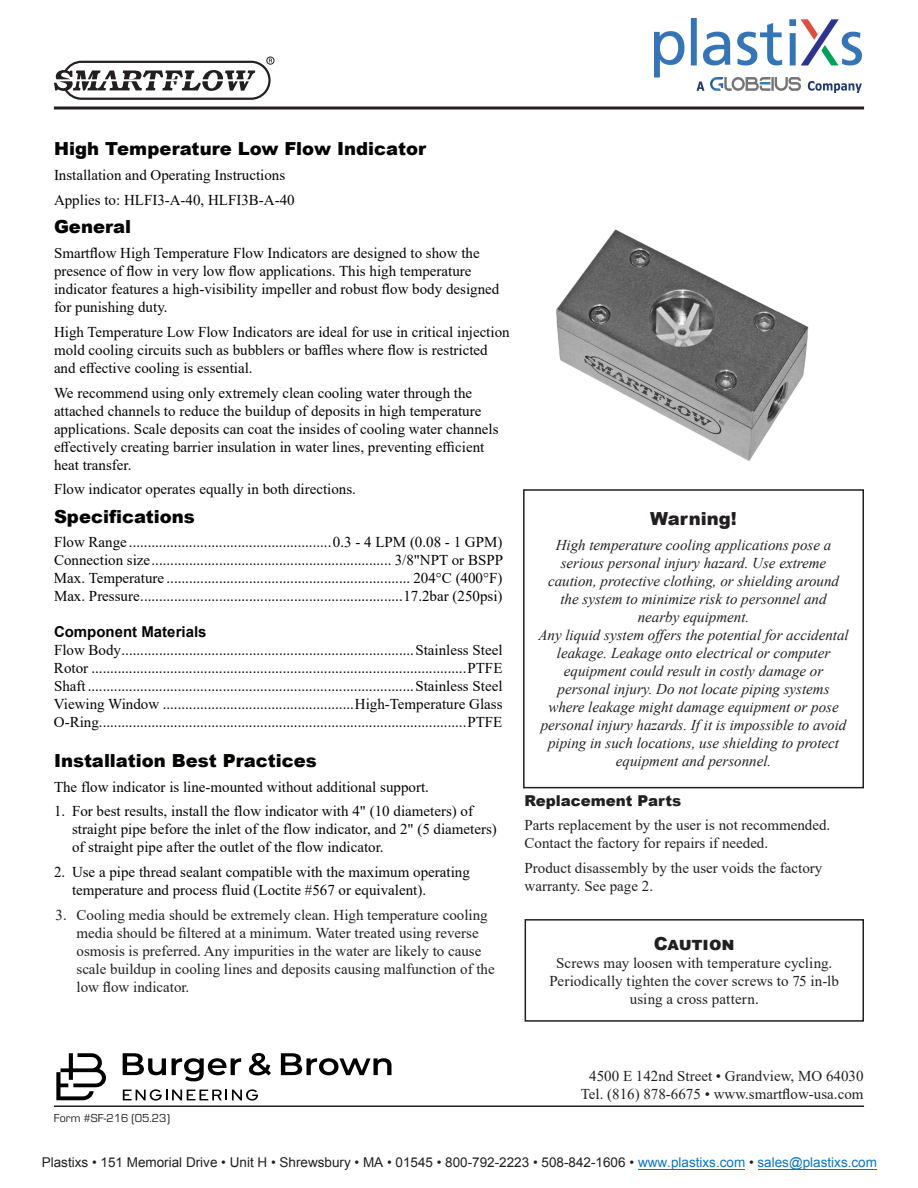
<style>
.page{position:relative;width:918px;height:1188px;background:#fff}
.page>*{position:absolute;margin:0;border:0;box-sizing:border-box;transform-origin:0 0}
.t1{font:900 18px "Arial";color:#040503}
.t2{font:900 18px "Arial";color:#231f20}
.t3{font:15px/18px "Times New Roman";color:#040503}
.t4{font:15px/18px "Times New Roman";color:#231f20}
.t5{font:italic 15px/18px "Times New Roman";color:#231f20;text-align:center}
.t6{font:700 15px "Arial";color:#040503}
.t7{font:900 15px "Arial";color:#231f20}
.t8{font:13.5px "Arial";color:#231f20}
.t9{font:12px "Eurostile";color:#231f20}
.s1{color:#0e76bc}
</style>
<div class="page">
<svg style="left:56px;top:1053px;width:50px;height:47px"></svg>
<svg style="left:123px;top:1053px;width:43px;height:22px"></svg>
<svg style="left:172px;top:1058px;width:69px;height:23px"></svg>
<svg style="left:249px;top:1053px;width:22px;height:22px"></svg>
<svg style="left:281px;top:1053px;width:111px;height:22px"></svg>
<svg style="left:123px;top:1089px;width:135px;height:12px"></svg>
<svg style="left:54px;top:106px;width:810px;height:4px;background:#595657"></svg>
<hr style="left:54px;top:1106px;width:810px;height:1px;background:#231f20">
<svg style="left:54px;top:56px;width:221px;height:44px"></svg>
<div style="left:523px;top:489px;width:341px;height:299px;border:2px solid #231f20"></div>
<img style="left:556px;top:229px;width:253px;height:232px">
<div style="left:525px;top:919px;width:339px;height:103px;border:2px solid #231f20"></div>
<img style="left:655px;top:18px;width:207px;height:74px">
<hr style="left:758px;top:1169px;width:119px;height:1px;background:#0e76bc">
<hr style="left:638px;top:1169px;width:107px;height:1px;background:#0e76bc">
<p class="t1" style="left:54px;top:136px;width:374px">High Temperature Low Flow Indicator</p>
<p class="t3" style="left:54px;top:166px;width:233px">Installation and Operating Instructions</p>
<p class="t3" style="left:54px;top:190px;width:242px">Applies to: HLFI3-A-40, HLFI3B-A-40</p>
<p class="t1" style="left:54px;top:214px;width:79px">General</p>
<p class="t3" style="left:54px;top:244px;width:447px">Smartflow High Temperature Flow Indicators are designed to show the presence of flow in very low flow applications. This high temperature indicator features a high-visibility impeller and robust flow body designed for punishing duty.</p>
<p class="t3" style="left:54px;top:322px;width:457px">High Temperature Low Flow Indicators are ideal for use in critical injection mold cooling circuits such as bubblers or baffles where flow is restricted and effective cooling is essential.</p>
<p class="t3" style="left:54px;top:383px;width:446px">We recommend using only extremely clean cooling water through the attached channels to reduce the buildup of deposits in high temperature applications. Scale deposits can coat the insides of cooling water channels effectively creating barrier insulation in water lines, preventing efficient heat transfer.</p>
<p class="t3" style="left:54px;top:480px;width:304px">Flow indicator operates equally in both directions.</p>
<p class="t1" style="left:54px;top:503px;width:142px">Specifications</p>
<p class="t3" style="left:54px;top:533px;width:450px">Flow Range ......................................................0.3 - 4 LPM (0.08 - 1 GPM)</p>
<p class="t3" style="left:54px;top:551px;width:451px">Connection size................................................................ 3/8"NPT or BSPP</p>
<p class="t3" style="left:54px;top:569px;width:450px">Max. Temperature ................................................................. 204°C (400°F)</p>
<p class="t3" style="left:54px;top:587px;width:450px">Max. Pressure......................................................................17.2bar (250psi)</p>
<p class="t6" style="left:54px;top:622px;width:154px">Component Materials</p>
<p class="t3" style="left:54px;top:641px;width:450px">Flow Body..............................................................................Stainless Steel</p>
<p class="t3" style="left:54px;top:659px;width:450px">Rotor ....................................................................................................PTFE</p>
<p class="t3" style="left:54px;top:677px;width:450px">Shaft.......................................................................................Stainless Steel</p>
<p class="t3" style="left:54px;top:695px;width:450px">Viewing Window ...................................................High-Temperature Glass</p>
<p class="t3" style="left:54px;top:713px;width:450px">O-Ring..................................................................................................PTFE</p>
<p class="t1" style="left:54px;top:748px;width:264px">Installation Best Practices</p>
<p class="t3" style="left:54px;top:777px;width:376px">The flow indicator is line-mounted without additional support.</p>
<p class="t3" style="left:72px;top:802px;width:426px;text-indent:-18px">1. For best results, install the flow indicator with 4" (10 diameters) of straight pipe before the inlet of the flow indicator, and 2" (5 diameters) of straight pipe after the outlet of the flow indicator.</p>
<p class="t3" style="left:72px;top:863px;width:399px;text-indent:-18px">2. Use a pipe thread sealant compatible with the maximum operating temperature and process fluid (Loctite #567 or equivalent).</p>
<p class="t4" style="left:76px;top:905px;width:420px;text-indent:-21px">3. Cooling media should be extremely clean. High temperature cooling media should be filtered at a minimum. Water treated using reverse osmosis is preferred. Any impurities in the water are likely to cause scale buildup in cooling lines and deposits causing malfunction of the low flow indicator.</p>
<p class="t2" style="left:650px;top:505px;width:88px">Warning!</p>
<p class="t5" style="left:548px;top:535px;width:292px">High temperature cooling applications pose a serious personal injury hazard. Use extreme caution, protective clothing, or shielding around the system to minimize risk to personnel and nearby equipment.</p>
<p class="t5" style="left:538px;top:625px;width:312px">Any liquid system offers the potential for accidental leakage. Leakage onto electrical or computer equipment could result in costly damage or personal injury. Do not locate piping systems where leakage might damage equipment or pose personal injury hazards. If it is impossible to avoid piping in such locations, use shielding to protect equipment and personnel.</p>
<p class="t7" style="left:525px;top:789px;width:158px">Replacement Parts</p>
<p class="t4" style="left:525px;top:816px;width:307px">Parts replacement by the user is not recommended.<br>Contact the factory for repairs if needed.</p>
<p class="t4" style="left:525px;top:859px;width:299px">Product disassembly by the user voids the factory warranty. See page 2.</p>
<p class="t2" style="left:654px;top:930px;width:83px">Caution</p>
<p class="t4" style="left:550px;top:953px;width:291px;text-align:center">Screws may loosen with temperature cycling.<br>Periodically tighten the cover screws to 75 in-lb using a cross pattern.</p>
<p class="t9" style="left:54px;top:1110px;width:118px">Form #SF-216 (05.23)</p>
<p class="t4" style="left:589px;top:1067px;width:276px">4500 E 142nd Street • Grandview, MO 64030</p>
<p class="t4" style="left:581px;top:1085px;width:284px">Tel. (816) 878-6675 • www.smartflow-usa.com</p>
<p class="t8" style="left:42px;top:1153px;width:837px">Plastixs • 151 Memorial Drive • Unit H • Shrewsbury • MA • 01545 • 800-792-2223 • 508-842-1606 • <span class="s1">www.plastixs.com</span> • <span class="s1">sales@plastixs.com</span></p>
</div>
